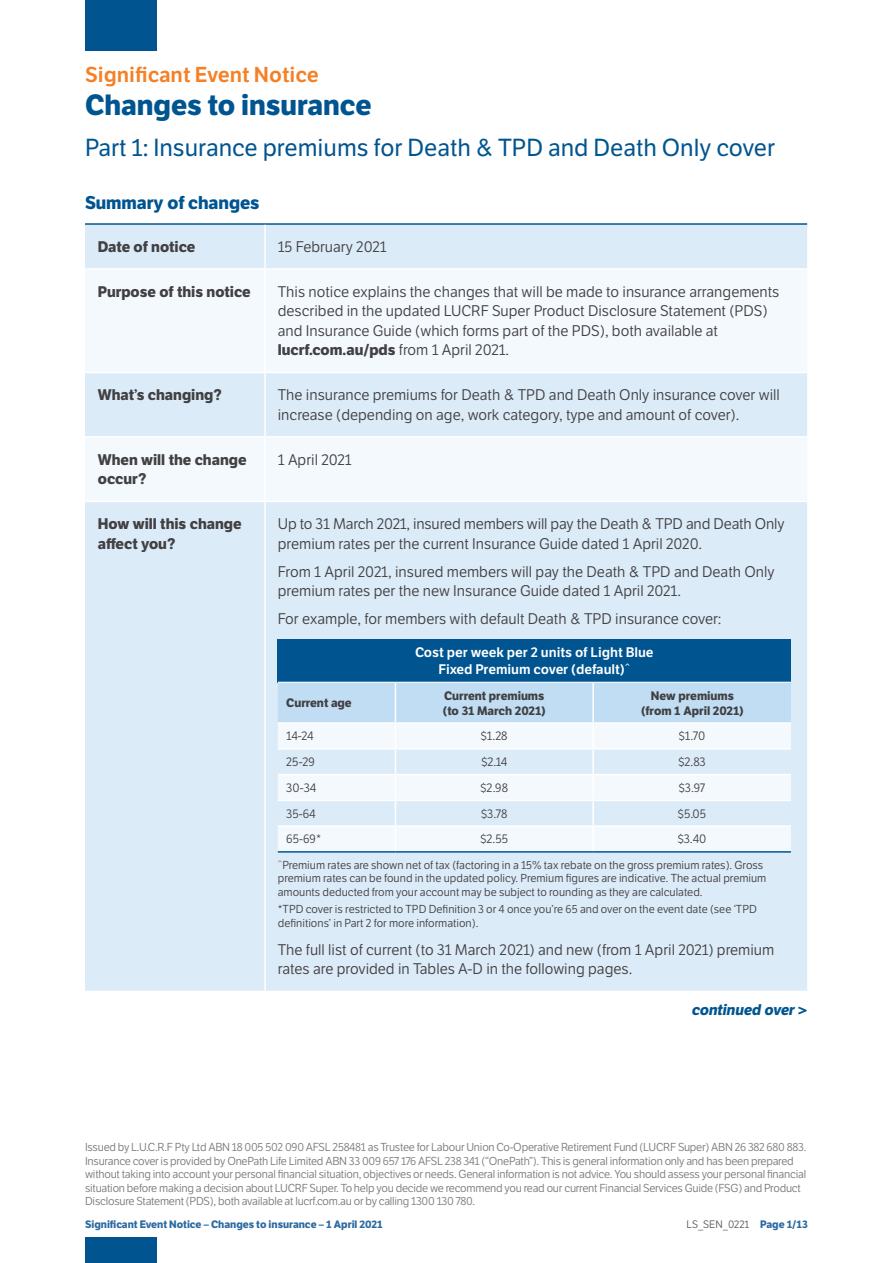
<style>
.page{position:relative;width:893px;height:1263px;background:#fff}
.page>*{position:absolute;margin:0;border:0;box-sizing:border-box;transform-origin:0 0}
.t1{font:700 28.5px "LFT Etica";color:#005590}
.t2{font:24px "LFT Etica";color:#005590}
.t3{font:21px "LFT Etica SB";color:#f58025}
.t4{font:700 18px "LFT Etica";color:#005590}
.t5{font:15px/19.5px "LFT Etica";color:#414042}
.t6{font:700 15px/19.5px "LFT Etica";color:#414042}
.t7{font:italic 700 15px "LFT Etica";color:#005590}
.t8{font:13.5px/16.5px "LFT Etica SB";letter-spacing:-.005em;color:#fff;text-align:center}
.t9{font:12px "LFT Etica";letter-spacing:-.01em;color:#414042}
.t10{font:700 12px/15px "LFT Etica";color:#414042}
.t11{font:11.25px/13.5px "LFT Etica";letter-spacing:-.02em;color:#797a7d}
.t12{font:11.25px/13.5px "LFT Etica";color:#414042}
.t13{font:700 10.5px "LFT Etica";color:#2c6aa0}
.t14{font:10.5px "LFT Etica";letter-spacing:-.005em;color:#58595b}
.s1{font-weight:700}
.s2{font-weight:700;color:#2c6aa0}
</style>
<div class="page">
<div style="left:85px;top:0;width:72px;height:51px;background:#005590"></div>
<div style="left:85px;top:1237px;width:72px;height:26px;background:#005590"></div>
<div style="left:85px;top:225px;width:722px;height:766px;background:#dcebf8"></div>
<svg style="left:85px;top:270px;width:722px;height:231px;fill:#f4f9fd"></svg>
<hr style="left:85px;top:223px;width:180px;height:2px;background:#005590">
<hr style="left:265px;top:223px;width:542px;height:2px;background:#005590">
<hr style="left:264px;top:225px;width:2px;height:43px;background:#fff">
<hr style="left:264px;top:373px;width:2px;height:63px;background:#fff">
<hr style="left:85px;top:436px;width:180px;height:2px;background:#fff">
<hr style="left:265px;top:436px;width:542px;height:2px;background:#fff">
<hr style="left:264px;top:438px;width:2px;height:63px;background:#fff">
<hr style="left:85px;top:501px;width:180px;height:1px;background:#fff">
<hr style="left:265px;top:501px;width:542px;height:1px;background:#fff">
<hr style="left:264px;top:502px;width:2px;height:489px;background:#fff">
<hr style="left:85px;top:268px;width:180px;height:2px;background:#fff">
<hr style="left:265px;top:268px;width:542px;height:2px;background:#fff">
<hr style="left:264px;top:270px;width:2px;height:102px;background:#fff">
<hr style="left:85px;top:372px;width:180px;height:1px;background:#fff">
<hr style="left:265px;top:372px;width:542px;height:1px;background:#fff">
<div style="left:278px;top:639px;width:513px;height:43px;background:#005590"></div>
<svg style="left:278px;top:683px;width:513px;height:168px"></svg>
<hr style="left:592px;top:827px;width:2px;height:24px;background:#fff">
<hr style="left:278px;top:682px;width:117px;height:1px;background:#fff">
<hr style="left:395px;top:682px;width:198px;height:1px;background:#fff">
<hr style="left:593px;top:682px;width:198px;height:1px;background:#fff">
<hr style="left:278px;top:722px;width:117px;height:2px;background:#fff">
<hr style="left:395px;top:722px;width:198px;height:2px;background:#fff">
<hr style="left:593px;top:722px;width:198px;height:2px;background:#fff">
<hr style="left:278px;top:748px;width:117px;height:1px;background:#fff">
<hr style="left:395px;top:748px;width:198px;height:1px;background:#fff">
<hr style="left:593px;top:748px;width:198px;height:1px;background:#fff">
<hr style="left:278px;top:774px;width:117px;height:1px;background:#fff">
<hr style="left:395px;top:774px;width:198px;height:1px;background:#fff">
<hr style="left:593px;top:774px;width:198px;height:1px;background:#fff">
<hr style="left:278px;top:800px;width:117px;height:1px;background:#fff">
<hr style="left:395px;top:800px;width:198px;height:1px;background:#fff">
<hr style="left:593px;top:800px;width:198px;height:1px;background:#fff">
<hr style="left:278px;top:825px;width:117px;height:2px;background:#fff">
<hr style="left:395px;top:825px;width:198px;height:2px;background:#fff">
<hr style="left:593px;top:825px;width:198px;height:2px;background:#fff">
<hr style="left:278px;top:851px;width:117px;height:2px;background:#005590">
<hr style="left:395px;top:851px;width:198px;height:2px;background:#005590">
<hr style="left:593px;top:851px;width:198px;height:2px;background:#005590">
<h3 class="t3" style="left:85px;top:62px;width:235px">Significant Event Notice</h3>
<h1 class="t1" style="left:85px;top:87px;width:288px">Changes to insurance</h1>
<h2 class="t2" style="left:85px;top:133px;width:692px">Part 1: Insurance premiums for Death &amp; TPD and Death Only cover</h2>
<p class="t4" style="left:85px;top:191px;width:176px">Summary of changes</p>
<p class="t6" style="left:98px;top:237px;width:99px">Date of notice</p>
<p class="t5" style="left:278px;top:237px;width:110px">15 February 2021</p>
<p class="t6" style="left:98px;top:282px;width:154px">Purpose of this notice</p>
<p class="t5" style="left:278px;top:282px;width:503px">This notice explains the changes that will be made to insurance arrangements described in the updated LUCRF Super Product Disclosure Statement (PDS) and Insurance Guide (which forms part of the PDS), both available at <span class="s1">lucrf.com.au/pds</span> from 1 April 2021.</p>
<p class="t6" style="left:98px;top:386px;width:126px">What’s changing?</p>
<p class="t5" style="left:278px;top:386px;width:503px">The insurance premiums for Death &amp; TPD and Death Only insurance cover will increase (depending on age, work category, type and amount of cover).</p>
<p class="t6" style="left:98px;top:450px;width:150px">When will the change occur?</p>
<p class="t5" style="left:278px;top:450px;width:75px">1 April 2021</p>
<p class="t6" style="left:98px;top:514px;width:145px">How will this change affect you?</p>
<p class="t5" style="left:278px;top:515px;width:508px">Up to 31 March 2021, insured members will pay the Death &amp; TPD and Death Only premium rates per the current Insurance Guide dated 1 April 2020.</p>
<p class="t5" style="left:278px;top:562px;width:498px">From 1 April 2021, insured members will pay the Death &amp; TPD and Death Only premium rates per the new Insurance Guide dated 1 April 2021.</p>
<p class="t5" style="left:278px;top:610px;width:445px">For example, for members with default Death &amp; TPD insurance cover:</p>
<p class="t8" style="left:415px;top:644px;width:240px">Cost per week per 2 units of Light Blue<br>Fixed Premium cover (default)<sup>^</sup></p>
<p class="t10" style="left:286px;top:695px;width:67px">Current age</p>
<p class="t10" style="left:443px;top:688px;width:104px">Current premiums (to 31 March 2021)</p>
<p class="t10" style="left:641px;top:688px;width:104px;text-align:center">New premiums (from 1 April 2021)</p>
<p class="t9" style="left:286px;top:729px;width:29px">14-24</p>
<p class="t9" style="left:481px;top:729px;width:28px">$1.28</p>
<p class="t9" style="left:679px;top:729px;width:28px">$1.70</p>
<p class="t9" style="left:286px;top:755px;width:30px">25-29</p>
<p class="t9" style="left:481px;top:755px;width:27px">$2.14</p>
<p class="t9" style="left:678px;top:755px;width:29px">$2.83</p>
<p class="t9" style="left:286px;top:781px;width:31px">30-34</p>
<p class="t9" style="left:481px;top:781px;width:29px">$2.98</p>
<p class="t9" style="left:679px;top:781px;width:28px">$3.97</p>
<p class="t9" style="left:286px;top:806px;width:31px">35-64</p>
<p class="t9" style="left:481px;top:806px;width:28px">$3.78</p>
<p class="t9" style="left:678px;top:806px;width:30px">$5.05</p>
<p class="t9" style="left:286px;top:832px;width:36px">65-69*</p>
<p class="t9" style="left:480px;top:832px;width:29px">$2.55</p>
<p class="t9" style="left:678px;top:832px;width:30px">$3.40</p>
<p class="t12" style="left:278px;top:858px;width:490px"><sup>^</sup>Premium rates are shown net of tax (factoring in a 15% tax rebate on the gross premium rates). Gross premium rates can be found in the updated policy. Premium figures are indicative. The actual premium amounts deducted from your account may be subject to rounding as they are calculated.</p>
<p class="t12" style="left:278px;top:903px;width:481px">*TPD cover is restricted to TPD Definition 3 or 4 once you’re 65 and over on the event date (see ‘TPD definitions’ in Part 2 for more information).</p>
<p class="t5" style="left:278px;top:940px;width:498px">The full list of current (to 31 March 2021) and new (from 1 April 2021) premium rates are provided in Tables A-D in the following pages.</p>
<p class="t7" style="left:692px;top:1001px;width:117px">continued over &gt;</p>
<p class="t11" style="left:85px;top:1140px;width:723px">Issued by L.U.C.R.F Pty Ltd ABN 18 005 502 090 AFSL 258481 as Trustee for Labour Union Co-Operative Retirement Fund (LUCRF Super) ABN 26 382 680 883.<br>Insurance cover is provided by OnePath Life Limited ABN 33 009 657 176 AFSL 238 341 (“OnePath”). This is general information only and has been prepared without taking into account your personal financial situation, objectives or needs. General information is not advice. You should assess your personal financial situation before making a decision about LUCRF Super. To help you decide we recommend you read our current Financial Services Guide (FSG) and Product Disclosure Statement (PDS), both available at lucrf.com.au or by calling 1300 130 780.</p>
<p class="t13" style="left:85px;top:1218px;width:299px">Significant Event Notice – Changes to insurance – 1 April 2021</p>
<p class="t14" style="left:686px;top:1218px;width:123px">LS_SEN_0221 <span class="s2">Page 1/13</span></p>
</div>
